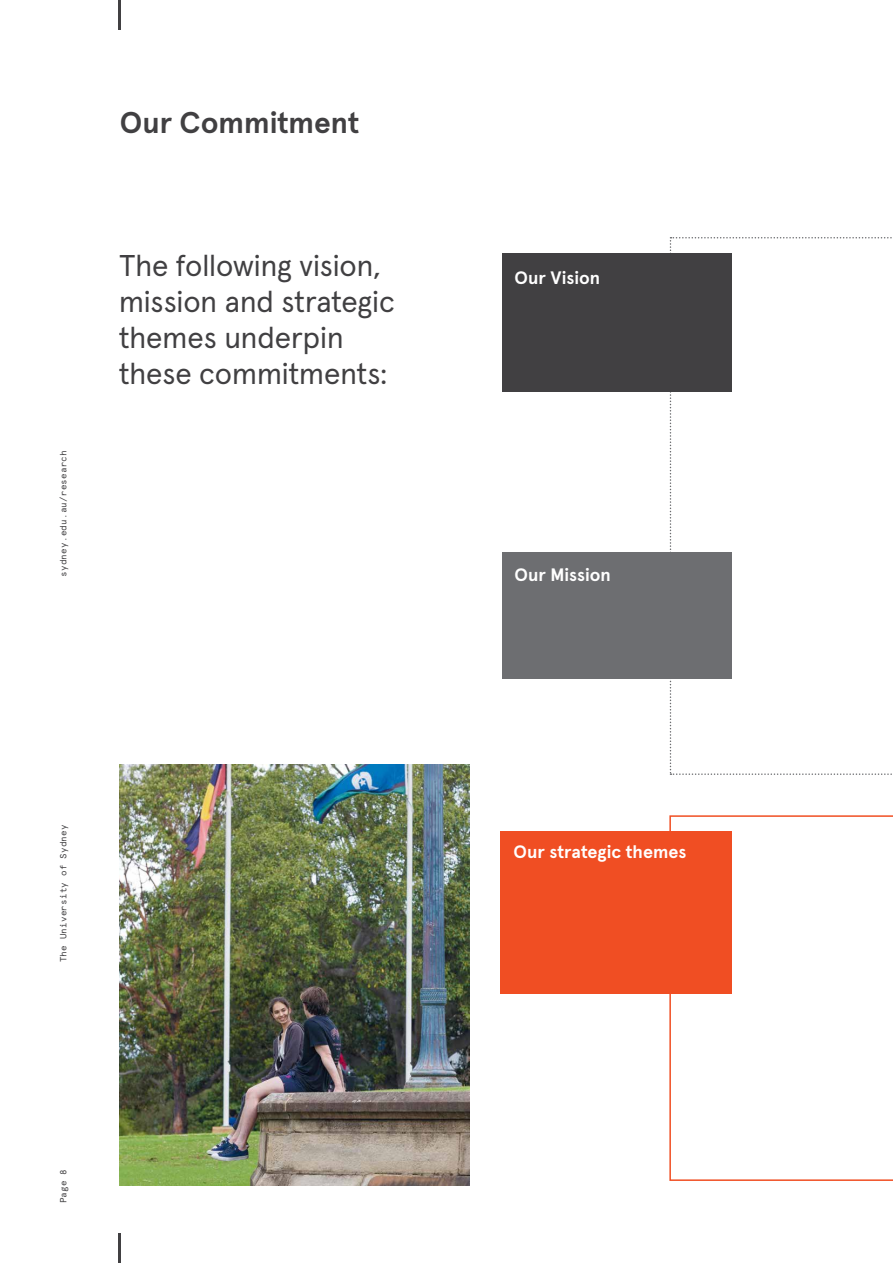
<style>
.page{position:relative;width:893px;height:1263px;background:#fff}
.page>*{position:absolute;margin:0;border:0;box-sizing:border-box;transform-origin:0 0}
.t1{font:30px/36px "Apercu Pro";letter-spacing:-.005em;color:#414042}
.t2{font:700 30px "Apercu Pro";color:#414042}
.t3{font:700 18px "Apercu Pro";color:#fff}
.t4{font:9px "Apercu Mono Pro";letter-spacing:.02em;color:#414042}
</style>
<div class="page">
<div style="left:502px;top:552px;width:229px;height:126px;background:#6d6e71"></div>
<svg style="left:670px;top:237px;width:222px;height:538px"></svg>
<svg style="left:669px;top:815px;width:224px;height:366px"></svg>
<div style="left:502px;top:254px;width:229px;height:138px;background:#414042"></div>
<div style="left:501px;top:831px;width:231px;height:163px;background:#f04e23"></div>
<hr style="left:118px;top:1233px;width:2px;height:30px;background:#414042">
<hr style="left:118px;top:0;width:2px;height:30px;background:#414042">
<img style="left:119px;top:765px;width:351px;height:421px">
<p class="t4" style="left:56px;top:577px;width:128px;rotate:-90deg">sydney.edu.au/research</p>
<h2 class="t2" style="left:120px;top:99px;width:241px">Our Commitment</h2>
<p class="t1" style="left:119px;top:245px;width:277px">The following vision, mission and strategic themes underpin these commitments:</p>
<p class="t4" style="left:56px;top:962px;width:140px;rotate:-90deg">The University of Sydney</p>
<p class="t4" style="left:56px;top:1203px;width:36px;rotate:-90deg">Page 8</p>
<h3 class="t3" style="left:514px;top:263px;width:87px">Our Vision</h3>
<h3 class="t3" style="left:514px;top:561px;width:98px">Our Mission</h3>
<h3 class="t3" style="left:513px;top:838px;width:175px">Our strategic themes</h3>
</div>
